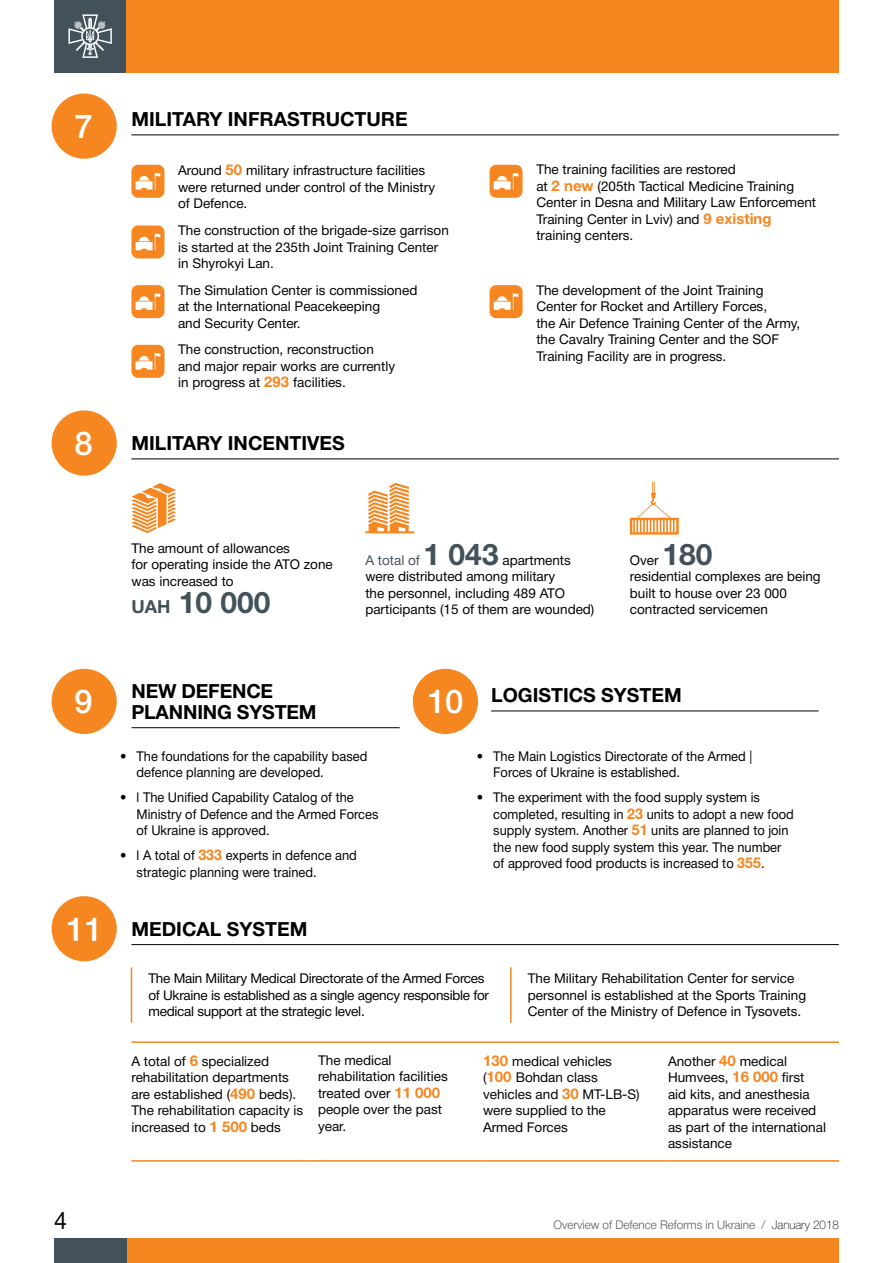
<style>
.page{position:relative;width:893px;height:1263px;background:#fff}
.page>*{position:absolute;margin:0;border:0;box-sizing:border-box;transform-origin:0 0}
.t1{font:500 33px "Helvetica Neue Cyr";color:#fff}
.t2{font:700 30px "Helvetica Neue Cyr";color:#43525a}
.t3{font:24px "Helvetica Neue Cyr";color:#000}
.t4{font:700 19.5px/21px "Helvetica Neue Cyr";color:#000}
.t5{font:13.5px/16.5px "Helvetica Neue Cyr";color:#000}
.t6{font:13.5px/16.5px "Helvetica Neue Cyr";color:#000;scale:.95 1}
.t7{font:13.5px/16.5px "Helvetica Neue Cyr";letter-spacing:-.02em;color:#000}
.t8{font:13.5px "Helvetica Neue Cyr";color:#43525a}
.t9{font:300 12px "Helvetica Neue Cyr";color:#58595b}
.s1{font-weight:500;font-size:33px;color:#fff}
.s2{font-weight:700;font-size:15px;color:#f6861f}
.s3{font-size:18px}
.s4{font-weight:100;color:#000}
</style>
<div class="page">
<div style="left:54px;top:1238px;width:785px;height:25px;background:#f6861f"></div>
<div style="left:54px;top:0;width:72px;height:72px;background:#43525a"></div>
<div style="left:54px;top:1238px;width:72px;height:25px;background:#43525a"></div>
<svg style="left:68px;top:14px;width:44px;height:44px"></svg>
<div style="left:126px;top:0;width:713px;height:72px;background:#f6861f"></div>
<div style="left:52px;top:94px;width:65px;height:65px;background:#f6861f;border-radius:50%"></div>
<hr style="left:131px;top:135px;width:708px;height:1px;background:#000">
<svg style="left:131px;top:165px;width:33px;height:33px"></svg>
<svg style="left:490px;top:165px;width:33px;height:33px"></svg>
<svg style="left:131px;top:225px;width:33px;height:33px"></svg>
<svg style="left:131px;top:285px;width:33px;height:33px"></svg>
<svg style="left:490px;top:285px;width:33px;height:33px"></svg>
<svg style="left:131px;top:345px;width:33px;height:33px"></svg>
<div style="left:52px;top:410px;width:65px;height:66px;background:#f6861f;border-radius:50%"></div>
<hr style="left:131px;top:458px;width:708px;height:1px;background:#000">
<svg style="left:131px;top:483px;width:45px;height:50px"></svg>
<svg style="left:365px;top:483px;width:49px;height:50px"></svg>
<svg style="left:630px;top:482px;width:49px;height:53px"></svg>
<div style="left:52px;top:669px;width:65px;height:65px;background:#f6861f;border-radius:50%"></div>
<hr style="left:131px;top:727px;width:269px;height:1px;background:#000">
<div style="left:413px;top:669px;width:65px;height:65px;background:#f6861f;border-radius:50%"></div>
<hr style="left:491px;top:711px;width:328px;height:1px;background:#000">
<div style="left:52px;top:896px;width:65px;height:65px;background:#f6861f;border-radius:50%"></div>
<hr style="left:131px;top:944px;width:708px;height:1px;background:#000">
<hr style="left:131px;top:967px;width:1px;height:56px;background:#f6861f">
<hr style="left:510px;top:967px;width:2px;height:56px;background:#f6861f">
<hr style="left:131px;top:1041px;width:187px;height:2px;background:#f6861f">
<hr style="left:318px;top:1041px;width:165px;height:2px;background:#f6861f">
<hr style="left:483px;top:1041px;width:185px;height:2px;background:#f6861f">
<hr style="left:668px;top:1041px;width:171px;height:2px;background:#f6861f">
<hr style="left:131px;top:1160px;width:187px;height:1px;background:#f6861f">
<hr style="left:318px;top:1160px;width:165px;height:1px;background:#f6861f">
<hr style="left:483px;top:1160px;width:185px;height:1px;background:#f6861f">
<hr style="left:668px;top:1160px;width:171px;height:1px;background:#f6861f">
<h3 class="t4" style="left:75px;top:109px;width:335px"><span class="s1">7</span> MILITARY INFRASTRUCTURE</h3>
<p class="t5" style="left:178px;top:163px;width:259px">Around <span class="s2">50</span> military infrastructure facilities were returned under control of the Ministry of Defence.</p>
<p class="t5" style="left:536px;top:162px;width:281px">The training facilities are restored<br>at <span class="s2">2 new</span> (205th Tactical Medicine Training Center in Desna and Military Law Enforcement Training Center in Lviv) and <span class="s2">9 existing </span>training centers.</p>
<p class="t5" style="left:178px;top:222px;width:272px">The construction of the brigade-size garrison is started at the 235th Joint Training Center in Shyrokyi Lan.</p>
<p class="t5" style="left:178px;top:282px;width:241px">The Simulation Center is commissioned at the International Peacekeeping<br>and Security Center.</p>
<p class="t5" style="left:536px;top:282px;width:266px">The development of the Joint Training Center for Rocket and Artillery Forces,<br>the Air Defence Training Center of the Army, the Cavalry Training Center and the SOF Training Facility are in progress.</p>
<p class="t5" style="left:178px;top:342px;width:219px">The construction, reconstruction and major repair works are currently in progress at <span class="s2">293</span> facilities.</p>
<h3 class="t4" style="left:75px;top:433px;width:272px"><span class="s1">8</span> MILITARY INCENTIVES</h3>
<p class="t5" style="left:131px;top:540px;width:203px">The amount of allowances<br>for operating inside the ATO zone was increased to</p>
<h2 class="t2" style="left:131px;top:586px;width:141px"><span class="s3">UAH</span> 10 000</h2>
<p class="t5" style="left:365px;top:552px;width:231px;text-indent:137px">apartments were distributed among military<br>the personnel, including 489 ATO participants (15 of them are wounded)</p>
<p class="t5" style="left:630px;top:552px;width:30px">Over</p>
<h2 class="t2" style="left:662px;top:537px;width:52px">180</h2>
<p class="t8" style="left:365px;top:552px;width:56px">A total of</p>
<h2 class="t2" style="left:424px;top:537px;width:77px">1 043</h2>
<p class="t5" style="left:630px;top:568px;width:192px">residential complexes are being built to house over 23 000 contracted servicemen</p>
<h1 class="t1" style="left:75px;top:683px;width:20px">9</h1>
<h3 class="t4" style="left:131px;top:681px;width:187px">NEW DEFENCE<br>PLANNING SYSTEM</h3>
<h3 class="t4" style="left:427px;top:685px;width:257px"><span class="s1">10</span> LOGISTICS SYSTEM</h3>
<p class="t6" style="left:137px;top:748px;width:244px;text-indent:-17px">• The foundations for the capability based defence planning are developed.</p>
<p class="t6" style="left:137px;top:789px;width:256px;text-indent:-16px">• l The Unified Capability Catalog of the<br>Ministry of Defence and the Armed Forces of Ukraine is approved.</p>
<p class="t6" style="left:137px;top:847px;width:233px;text-indent:-17px">• l A total of <span class="s2">333</span> experts in defence and strategic planning were trained.</p>
<p class="t6" style="left:493px;top:748px;width:274px;text-indent:-16px">• The Main Logistics Directorate of the Armed |<br>Forces of Ukraine is established.</p>
<p class="t6" style="left:493px;top:789px;width:318px;text-indent:-17px">• The experiment with the food supply system is completed, resulting in <span class="s2">23</span> units to adopt a new food supply system. Another <span class="s2">51</span> units are planned to join the new food supply system this year. The number of approved food products is increased to <span class="s2">355</span>.</p>
<h3 class="t4" style="left:65px;top:918px;width:243px"><span class="s1">11</span> MEDICAL SYSTEM</h3>
<p class="t7" style="left:148px;top:970px;width:342px">The Main Military Medical Directorate of the Armed Forces of Ukraine is established as a single agency responsible for medical support at the strategic level.</p>
<p class="t5" style="left:528px;top:970px;width:280px">The Military Rehabilitation Center for service personnel is established at the Sports Training<br>Center of the Ministry of Defence in Tysovets.</p>
<p class="t5" style="left:131px;top:1053px;width:173px">A total of <span class="s2">6</span> specialized rehabilitation departments are established (<span class="s2">490</span> beds).<br>The rehabilitation capacity is increased to <span class="s2">1 500</span> beds</p>
<p class="t5" style="left:318px;top:1052px;width:131px">The medical rehabilitation facilities treated over <span class="s2">11 000 </span>people over the past year.</p>
<p class="t5" style="left:483px;top:1053px;width:158px"><span class="s2">130</span> medical vehicles (<span class="s2">100</span> Bohdan class vehicles and <span class="s2">30</span> MT-LB-S) were supplied to the<br>Armed Forces</p>
<p class="t5" style="left:668px;top:1053px;width:160px">Another <span class="s2">40</span> medical<br>Humvees, <span class="s2">16 000</span> first<br>aid kits, and anesthesia apparatus were received as part of the international assistance</p>
<h3 class="t3" style="left:54px;top:1207px;width:14px">4</h3>
<p class="t9" style="left:553px;top:1218px;width:287px">Overview of Defence Reforms in Ukraine <span class="s4">/ January 2018</span></p>
</div>
